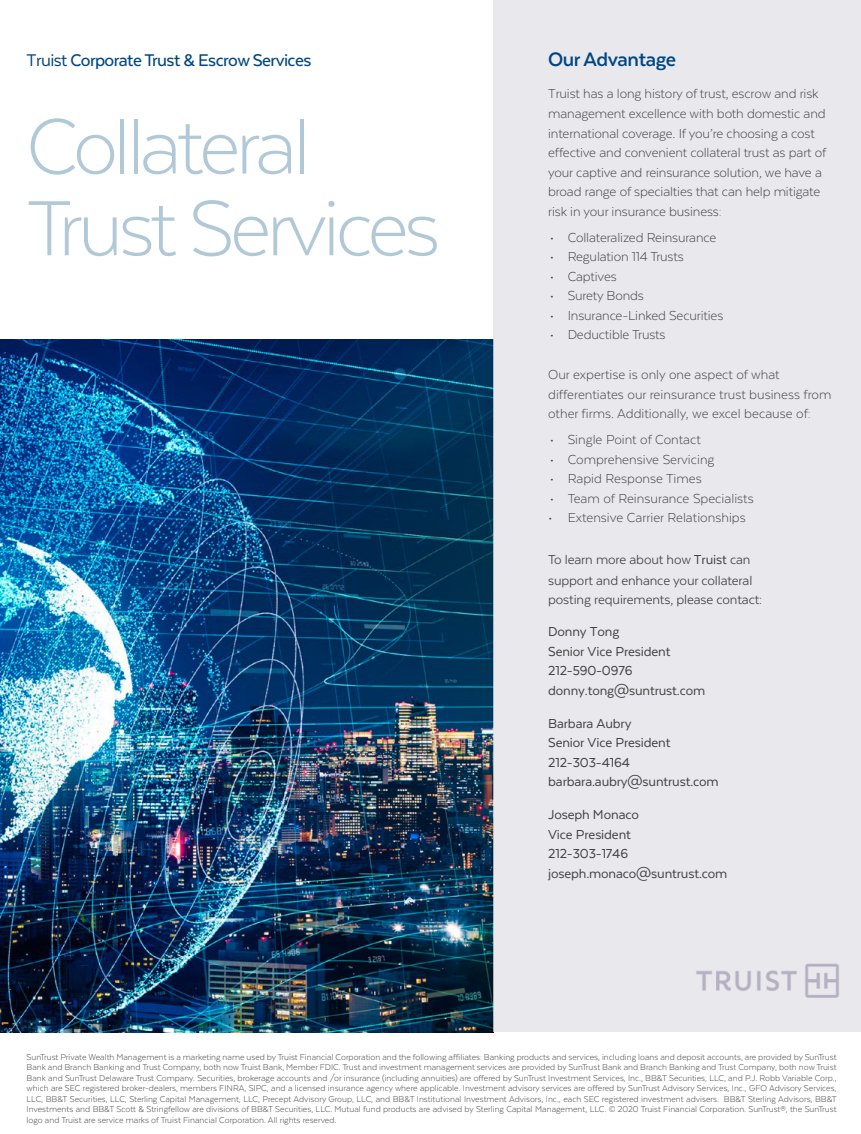
<style>
.page{position:relative;width:861px;height:1134px;background:#fff}
.page>*{position:absolute;margin:0;border:0;box-sizing:border-box;transform-origin:0 0}
.t1{font:300 90px/81.8px "Texta";letter-spacing:-.05em;color:#b1c9d7}
.t2{font:700 22.5px "Texta";letter-spacing:-.02em;color:#004683}
.t3{font:500 19.5px "Texta";letter-spacing:-.03em;color:#004682}
.t4{font:300 15px/19.6px "Texta";letter-spacing:-.01em;color:#414042}
.t5{font:15px/19.5px "Texta";letter-spacing:-.01em;color:#404042}
.t6{font:15px/20px "Texta";letter-spacing:-.01em;color:#404042}
.t7{font:300 9.75px/10.5px "Texta";color:#414042;text-align:justify}
.s1{font-weight:400}
.s2{font-style:inherit}
</style>
<div class="page">
<img style="left:0;top:339px;width:493px;height:693px">
<div style="left:493px;top:0;width:368px;height:1032px;background:#e9e9ed"></div>
<p class="t3" style="left:27px;top:50px;width:286px"><span class="s1">Truist</span> Corporate Trust &amp; Escrow Services</p>
<p class="t1" style="left:27px;top:105px;width:415px">Collateral<br>Trust Services</p>
<p class="t2" style="left:548px;top:47px;width:129px">Our Advantage</p>
<p class="t4" style="left:548px;top:83px;width:280px">Truist has a long history of trust, escrow and risk management excellence with both domestic and international coverage. If you’re choosing a cost effective and convenient collateral trust as part of your captive and reinsurance solution, we have a broad range of specialties that can help mitigate risk in your insurance business:</p>
<p class="t4" style="left:550px;top:227px;width:168px">• Collateralized Reinsurance</p>
<p class="t4" style="left:550px;top:247px;width:136px">• Regulation 114 Trusts</p>
<p class="t4" style="left:550px;top:266px;width:69px">• Captives</p>
<p class="t4" style="left:550px;top:286px;width:96px">• Surety Bonds</p>
<p class="t4" style="left:550px;top:305px;width:175px">• Insurance-Linked Securities</p>
<p class="t4" style="left:550px;top:325px;width:117px">• Deductible Trusts</p>
<p class="t4" style="left:548px;top:365px;width:285px">Our expertise is only one aspect of what differentiates our reinsurance trust business from other firms. Additionally, we excel because of:</p>
<p class="t4" style="left:550px;top:430px;width:153px">• Single Point of Contact</p>
<p class="t4" style="left:550px;top:449px;width:166px">• Comprehensive Servicing</p>
<p class="t4" style="left:550px;top:469px;width:154px">• Rapid Response Times</p>
<p class="t4" style="left:550px;top:488px;width:206px">• Team of Reinsurance Specialists</p>
<p class="t4" style="left:548px;top:508px;width:199px">• Extensive Carrier Relationships</p>
<p class="t6" style="left:548px;top:550px;width:216px">To learn more about how <span class="s2">Truist</span> can support and enhance your collateral posting requirements, please contact:</p>
<p class="t5" style="left:548px;top:622px;width:159px">Donny Tong<br>Senior Vice President<br>212-590-0976 donny.tong@suntrust.com</p>
<p class="t5" style="left:548px;top:713px;width:172px">Barbara Aubry<br>Senior Vice President<br>212-303-4164 barbara.aubry@suntrust.com</p>
<p class="t5" style="left:548px;top:805px;width:181px">Joseph Monaco<br>Vice President<br>212-303-1746 joseph.monaco@suntrust.com</p>
<p class="t7" style="left:27px;top:1051px;width:812px">SunTrust Private Wealth Management is a marketing name used by Truist Financial Corporation and the following affiliates: Banking products and services, including loans and deposit accounts, are provided by SunTrust Bank and Branch Banking and Trust Company, both now Truist Bank, Member FDIC. Trust and investment management services are provided by SunTrust Bank and Branch Banking and Trust Company, both now Truist Bank and SunTrust Delaware Trust Company. Securities, brokerage accounts and /or insurance (including annuities) are offered by SunTrust Investment Services, Inc., BB&amp;T Securities, LLC, and P.J. Robb Variable Corp., which are SEC registered broker-dealers, members FINRA, SIPC, and a licensed insurance agency where applicable. Investment advisory services are offered by SunTrust Advisory Services, Inc., GFO Advisory Services, LLC, BB&amp;T Securities, LLC, Sterling Capital Management, LLC, Precept Advisory Group, LLC, and BB&amp;T Institutional Investment Advisors, Inc., each SEC registered investment advisers. BB&amp;T Sterling Advisors, BB&amp;T Investments and BB&amp;T Scott &amp; Stringfellow are divisions of BB&amp;T Securities, LLC. Mutual fund products are advised by Sterling Capital Management, LLC. © 2020 Truist Financial Corporation. SunTrust®, the SunTrust logo and Truist are service marks of Truist Financial Corporation. All rights reserved.</p>
</div>
